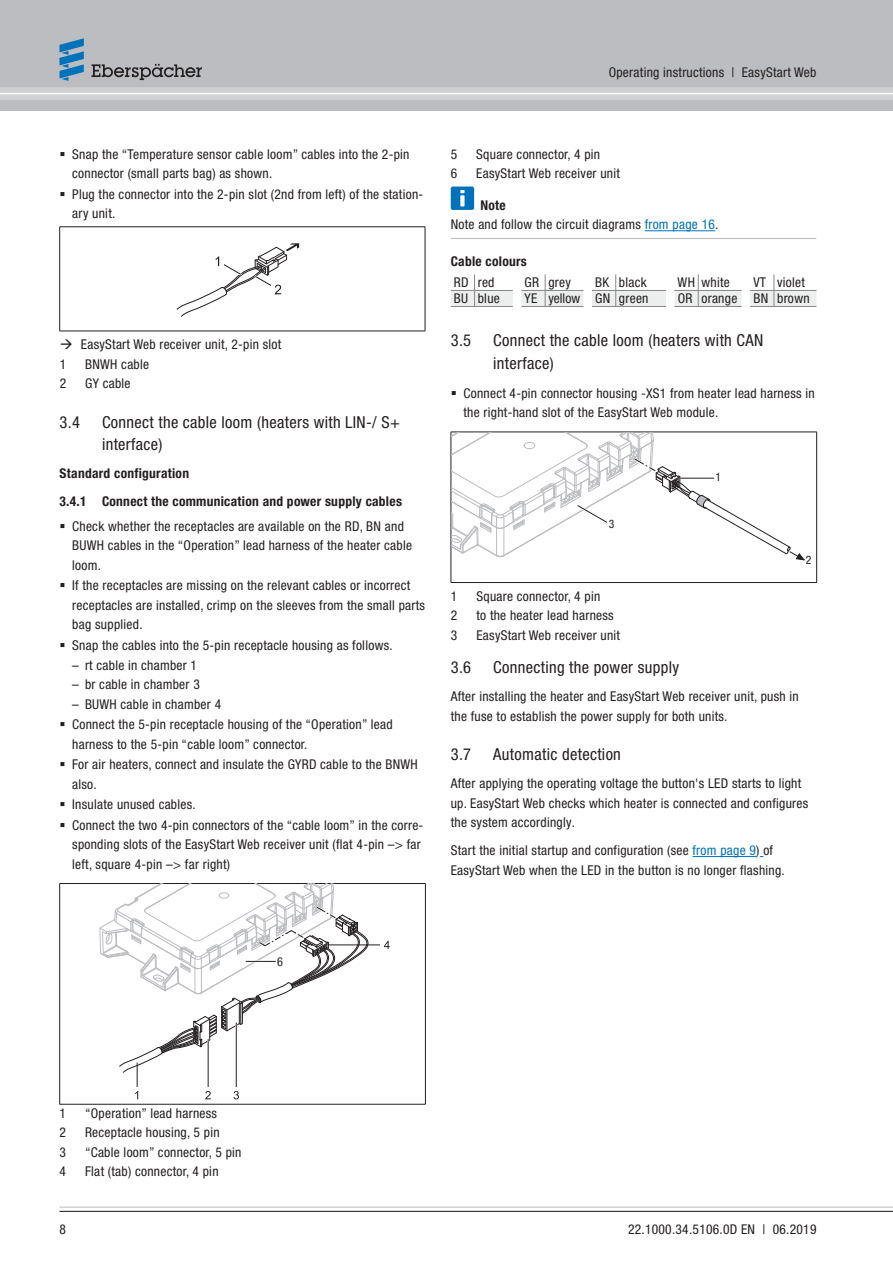
<style>
.page{position:relative;width:893px;height:1263px;background:#fff}
.page>*{position:absolute;margin:0;border:0;box-sizing:border-box;transform-origin:0 0}
.t1{font:condensed 16.5px/22.5px "Helvetica Neue LTW1 G";letter-spacing:.02em;color:#231f20}
.t2{font:condensed 13.5px/19.8px "Helvetica Neue LTW1 G";letter-spacing:.02em;color:#231f20}
.t3{font:700 condensed 13.5px/28px "Helvetica Neue LTW1 G";letter-spacing:.02em;color:#231f20}
.t4{font:condensed 12.3px "Helvetica Neue LTW1 G";color:#231f20}
.t5{font:condensed 11.7px "Helvetica Neue LTW1 G";color:#231f20}
.s1{font-weight:700}
.s2{color:#0072bc}
</style>
<div class="page">
<hr style="left:59px;top:227px;width:366px;height:1px;background:#231f20">
<hr style="left:59px;top:227px;width:1px;height:104px;background:#231f20">
<hr style="left:425px;top:227px;width:1px;height:104px;background:#231f20">
<hr style="left:59px;top:331px;width:366px;height:1px;background:#231f20">
<svg style="left:176px;top:243px;width:123px;height:74px"></svg>
<hr style="left:59px;top:883px;width:367px;height:1px;background:#231f20">
<hr style="left:59px;top:884px;width:1px;height:220px;background:#231f20">
<hr style="left:425px;top:884px;width:1px;height:220px;background:#231f20">
<hr style="left:59px;top:1104px;width:367px;height:1px;background:#231f20">
<hr style="left:137px;top:1063px;width:1px;height:32px;background:#231f20">
<div style="left:132px;top:1087px;width:10px;height:16px;background:#fff"></div>
<svg style="left:135px;top:1091px;width:3px;height:8px"></svg>
<hr style="left:208px;top:1039px;width:1px;height:56px;background:#231f20">
<div style="left:202px;top:1087px;width:13px;height:16px;background:#fff"></div>
<svg style="left:205px;top:1091px;width:6px;height:8px"></svg>
<hr style="left:236px;top:1023px;width:1px;height:72px;background:#231f20">
<div style="left:230px;top:1087px;width:13px;height:16px;background:#fff"></div>
<svg style="left:234px;top:1091px;width:5px;height:8px"></svg>
<hr style="left:328px;top:945px;width:59px;height:1px;background:#231f20">
<div style="left:380px;top:937px;width:13px;height:16px;background:#fff"></div>
<svg style="left:384px;top:941px;width:6px;height:8px"></svg>
<svg style="left:99px;top:883px;width:270px;height:190px"></svg>
<hr style="left:451px;top:238px;width:365px;height:1px;background:#bcbdc0">
<hr style="left:645px;top:230px;width:70px;height:1px;background:#0072bc">
<hr style="left:692px;top:856px;width:64px;height:1px;background:#0072bc">
<div style="left:451px;top:187px;width:23px;height:23px;background:#0072bc;border-radius:2px"></div>
<svg style="left:460px;top:195px;width:4px;height:11px"></svg>
<svg style="left:460px;top:190px;width:4px;height:3px"></svg>
<svg style="left:451px;top:274px;width:365px;height:32px"></svg>
<hr style="left:674px;top:290px;width:68px;height:1px;background:#888787">
<hr style="left:674px;top:306px;width:68px;height:1px;background:#888787">
<hr style="left:750px;top:306px;width:66px;height:1px;background:#888787">
<hr style="left:592px;top:306px;width:74px;height:1px;background:#888787">
<hr style="left:521px;top:306px;width:62px;height:1px;background:#888787">
<hr style="left:451px;top:306px;width:62px;height:1px;background:#888787">
<hr style="left:451px;top:432px;width:366px;height:1px;background:#231f20">
<hr style="left:451px;top:432px;width:1px;height:150px;background:#231f20">
<hr style="left:816px;top:432px;width:1px;height:150px;background:#231f20">
<hr style="left:451px;top:582px;width:366px;height:1px;background:#231f20">
<svg style="left:451px;top:431px;width:354px;height:138px"></svg>
<hr style="left:59px;top:1207px;width:834px;height:1px;background:#bcbdc0">
<hr style="left:59px;top:1211px;width:834px;height:1px;background:#231f20">
<div style="left:0;top:0;width:893px;height:111px;background:#bcbdc0"></div>
<div style="left:0;top:87px;width:893px;height:13px;background:#cfd0d2"></div>
<hr style="left:0;top:93px;width:893px;height:1px;background:#fff">
<svg style="left:91px;top:64px;width:111px;height:16px"></svg>
<svg style="left:59px;top:38px;width:25px;height:43px"></svg>
<p class="t2" style="left:609px;top:63px;width:209px">Operating instructions | EasyStart Web</p>
<p class="t2" style="left:72px;top:145px;width:352px">Snap the “Temperature sensor cable loom” cables into the 2-pin connector (small parts bag) as shown.<br>Plug the connector into the 2-pin slot (2nd from left) of the station&shy;ary unit.</p>
<p class="t2" style="left:81px;top:336px;width:202px">EasyStart Web receiver unit, 2-pin slot</p>
<p class="t2" style="left:60px;top:355px;width:8px">1</p>
<p class="t2" style="left:85px;top:355px;width:65px">BNWH cable</p>
<p class="t2" style="left:60px;top:375px;width:8px">2</p>
<p class="t2" style="left:85px;top:375px;width:47px">GY cable</p>
<p class="t1" style="left:59px;top:412px;width:22px">3.4</p>
<p class="t1" style="left:102px;top:412px;width:299px">Connect the cable loom (heaters with LIN-/ S+ interface)</p>
<p class="t3" style="left:59px;top:460px;width:344px">Standard configuration<br>3.4.1 Connect the communication and power supply cables</p>
<p class="t2" style="left:72px;top:517px;width:354px">Check whether the receptacles are available on the RD, BN and BUWH cables in the “Operation” lead harness of the heater cable loom.<br>If the receptacles are missing on the relevant cables or incorrect receptacles are installed, crimp on the sleeves from the small parts bag supplied.<br>Snap the cables into the 5-pin receptacle housing as follows.</p>
<p class="t2" style="left:72px;top:656px;width:126px">– rt cable in chamber 1</p>
<p class="t2" style="left:72px;top:675px;width:129px">– br cable in chamber 3</p>
<p class="t2" style="left:72px;top:695px;width:353px">– BUWH cable in chamber 4<br>Connect the 5-pin receptacle housing of the “Operation” lead harness to the 5-pin “cable loom” connector.<br>For air heaters, connect and insulate the GYRD cable to the BNWH also.<br>Insulate unused cables.<br>Connect the two 4-pin connectors of the “cable loom” in the corre&shy;sponding slots of the EasyStart Web receiver unit (flat 4-pin –&gt; far left, square 4-pin –&gt; far right)</p>
<p class="t2" style="left:451px;top:145px;width:8px">5</p>
<p class="t2" style="left:476px;top:145px;width:125px">Square connector, 4 pin</p>
<p class="t2" style="left:451px;top:164px;width:8px">6</p>
<p class="t2" style="left:476px;top:164px;width:145px">EasyStart Web receiver unit</p>
<p class="t2" style="left:451px;top:197px;width:269px;text-indent:30px"><span class="s1">Note<br></span>Note and follow the circuit diagrams <span class="s2">from page 16</span>.</p>
<p class="t3" style="left:451px;top:248px;width:78px">Cable colours</p>
<p class="t2" style="left:454px;top:274px;width:42px">RD red</p>
<p class="t2" style="left:524px;top:274px;width:48px">GR grey</p>
<p class="t2" style="left:595px;top:274px;width:53px">BK black</p>
<p class="t2" style="left:678px;top:274px;width:54px">WH white</p>
<p class="t2" style="left:753px;top:274px;width:53px">VT violet</p>
<p class="t2" style="left:454px;top:290px;width:47px">BU blue</p>
<p class="t2" style="left:524px;top:290px;width:125px">YE yellow GN green</p>
<p class="t2" style="left:678px;top:290px;width:133px">OR orange BN brown</p>
<p class="t1" style="left:451px;top:330px;width:22px">3.5</p>
<p class="t1" style="left:493px;top:330px;width:271px">Connect the cable loom (heaters with CAN interface)</p>
<p class="t2" style="left:463px;top:384px;width:353px">Connect 4-pin connector housing -XS1 from heater lead harness in the right-hand slot of the EasyStart Web module.</p>
<p class="t5" style="left:609px;top:519px;width:7px">3</p>
<p class="t5" style="left:715px;top:472px;width:7px">1</p>
<p class="t5" style="left:806px;top:556px;width:7px">2</p>
<p class="t2" style="left:451px;top:587px;width:8px">1</p>
<p class="t2" style="left:476px;top:587px;width:125px">Square connector, 4 pin</p>
<p class="t2" style="left:451px;top:607px;width:8px">2</p>
<p class="t2" style="left:476px;top:607px;width:139px">to the heater lead harness</p>
<p class="t2" style="left:451px;top:626px;width:8px">3</p>
<p class="t2" style="left:476px;top:626px;width:145px">EasyStart Web receiver unit</p>
<p class="t1" style="left:451px;top:657px;width:22px">3.6</p>
<p class="t1" style="left:493px;top:657px;width:187px">Connecting the power supply</p>
<p class="t2" style="left:451px;top:688px;width:349px">After installing the heater and EasyStart Web receiver unit, push in the fuse to establish the power supply for both units.</p>
<p class="t1" style="left:451px;top:744px;width:22px">3.7</p>
<p class="t1" style="left:493px;top:744px;width:129px">Automatic detection</p>
<p class="t2" style="left:451px;top:775px;width:359px">After applying the operating voltage the button's LED starts to light up. EasyStart Web checks which heater is connected and configures the system accordingly.</p>
<p class="t2" style="left:451px;top:842px;width:336px">Start the initial startup and configuration (see <span class="s2">from page 9</span>) of<br>EasyStart Web when the LED in the button is no longer flashing.</p>
<p class="t4" style="left:277px;top:957px;width:7px">6</p>
<p class="t2" style="left:59px;top:1104px;width:8px">1</p>
<p class="t2" style="left:85px;top:1104px;width:134px">“Operation” lead harness</p>
<p class="t2" style="left:59px;top:1124px;width:8px">2</p>
<p class="t2" style="left:85px;top:1124px;width:136px">Receptacle housing, 5 pin</p>
<p class="t2" style="left:59px;top:1143px;width:8px">3</p>
<p class="t2" style="left:85px;top:1143px;width:158px">“Cable loom” connector, 5 pin</p>
<p class="t2" style="left:59px;top:1163px;width:8px">4</p>
<p class="t2" style="left:85px;top:1163px;width:135px">Flat (tab) connector, 4 pin</p>
<p class="t2" style="left:59px;top:1221px;width:8px">8</p>
<p class="t2" style="left:628px;top:1221px;width:190px">22.1000.34.5106.0D EN | 06.2019</p>
</div>
